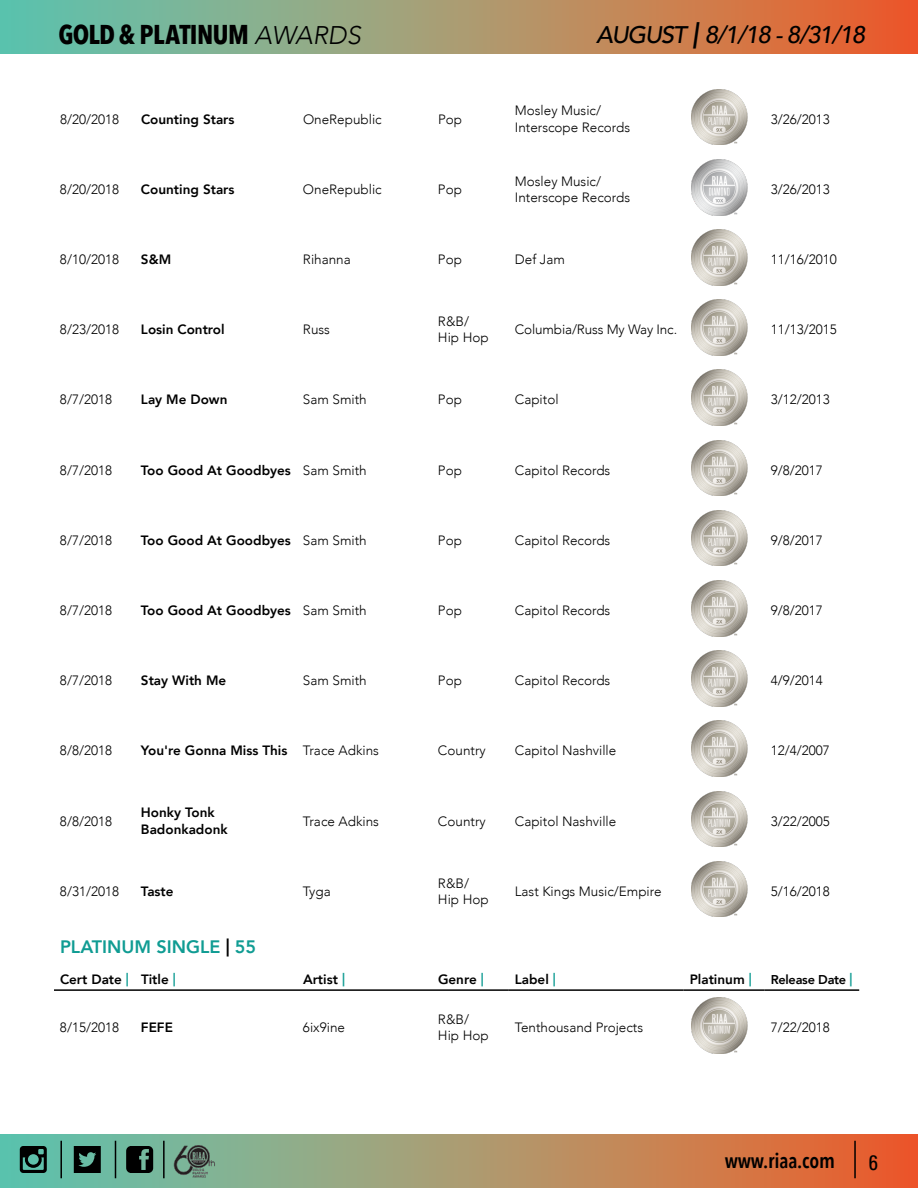
<style>
.page{position:relative;width:918px;height:1188px;background:#fff}
.page>*{position:absolute;margin:0;border:0;box-sizing:border-box;transform-origin:0 0}
.t1{font:700 condensed 27px "Avenir Next LT Pro";letter-spacing:-.02em;color:#000}
.t2{font:italic 500 24px "Avenir";letter-spacing:-.05em;color:#000}
.t3{font:600 21px "Avenir Next Condensed";letter-spacing:-.01em;color:#000}
.t4{font:condensed 21px "Univers LT Std";color:#000}
.t5{font:800 18px "Avenir";color:#109c93}
.t6{font:300 13.5px/16.2px "Avenir";color:#000}
.t7{font:800 13.5px/16.2px "Avenir";color:#000}
.t8{font:800 12.75px "Avenir";letter-spacing:-.02em;color:#000}
.s1{font-family:"Avenir";font-weight:300;font-style:italic;font-stretch:normal;font-size:25.5px}
.s2{font-size:34.5px}
.s3{font-weight:300}
.s4{color:#000}
.s5{color:#109c93}
.s6{font-size:13.5px;color:#109c93}
</style>
<div class="page">
<div style="left:0;top:1134px;width:918px;height:54px;background:linear-gradient(to right,#5eccb4,#f2622c)"></div>
<div style="left:0;top:0;width:918px;height:54px;background:linear-gradient(to right,#5eccb4,#f2622b)"></div>
<img style="left:173px;top:1138px;width:45px;height:42px">
<svg style="left:20px;top:1146px;width:27px;height:27px"></svg>
<svg style="left:74px;top:1146px;width:27px;height:27px"></svg>
<svg style="left:126px;top:1146px;width:27px;height:27px"></svg>
<hr style="left:60px;top:1141px;width:2px;height:37px;background:#000">
<hr style="left:115px;top:1141px;width:1px;height:37px;background:#000">
<hr style="left:163px;top:1141px;width:2px;height:37px;background:#000">
<hr style="left:854px;top:1141px;width:2px;height:37px;background:#000">
<hr style="left:54px;top:989px;width:81px;height:2px;background:#000">
<hr style="left:135px;top:989px;width:162px;height:2px;background:#000">
<hr style="left:297px;top:989px;width:135px;height:2px;background:#000">
<hr style="left:432px;top:989px;width:77px;height:2px;background:#000">
<hr style="left:509px;top:989px;width:175px;height:2px;background:#000">
<hr style="left:684px;top:989px;width:81px;height:2px;background:#000">
<hr style="left:765px;top:989px;width:94px;height:2px;background:#000">
<img style="left:691px;top:89px;width:57px;height:56px">
<img style="left:691px;top:159px;width:57px;height:56px">
<img style="left:691px;top:230px;width:57px;height:55px">
<img style="left:691px;top:300px;width:57px;height:55px">
<img style="left:691px;top:370px;width:57px;height:56px">
<img style="left:691px;top:440px;width:57px;height:56px">
<img style="left:691px;top:510px;width:57px;height:56px">
<img style="left:691px;top:581px;width:57px;height:55px">
<img style="left:691px;top:651px;width:57px;height:55px">
<img style="left:691px;top:721px;width:57px;height:56px">
<img style="left:691px;top:791px;width:57px;height:56px">
<img style="left:691px;top:861px;width:57px;height:56px">
<img style="left:691px;top:998px;width:57px;height:55px">
<h1 class="t1" style="left:59px;top:18px;width:304px">GOLD &amp; PLATINUM <span class="s1">AWARDS</span></h1>
<h2 class="t2" style="left:596px;top:20px;width:270px">AUGUST <span class="s2">|</span> 8/1/18 - 8/31/18</h2>
<p class="t6" style="left:60px;top:111px;width:61px">8/20/2018</p>
<p class="t7" style="left:141px;top:111px;width:95px">Counting Stars</p>
<p class="t6" style="left:303px;top:111px;width:80px">OneRepublic</p>
<p class="t6" style="left:438px;top:111px;width:26px">Pop</p>
<p class="t6" style="left:515px;top:103px;width:117px">Mosley Music/<br>Interscope Records</p>
<p class="t6" style="left:771px;top:111px;width:61px">3/26/2013</p>
<p class="t6" style="left:60px;top:181px;width:61px">8/20/2018</p>
<p class="t7" style="left:141px;top:181px;width:95px">Counting Stars</p>
<p class="t6" style="left:303px;top:181px;width:80px">OneRepublic</p>
<p class="t6" style="left:438px;top:181px;width:26px">Pop</p>
<p class="t6" style="left:515px;top:173px;width:117px">Mosley Music/<br>Interscope Records</p>
<p class="t6" style="left:771px;top:181px;width:61px">3/26/2013</p>
<p class="t6" style="left:60px;top:251px;width:61px">8/10/2018</p>
<p class="t7" style="left:141px;top:251px;width:32px">S&amp;M</p>
<p class="t6" style="left:303px;top:251px;width:49px">Rihanna</p>
<p class="t6" style="left:438px;top:251px;width:26px">Pop</p>
<p class="t6" style="left:515px;top:251px;width:52px">Def Jam</p>
<p class="t6" style="left:771px;top:251px;width:68px">11/16/2010</p>
<p class="t6" style="left:60px;top:321px;width:61px">8/23/2018</p>
<p class="t7" style="left:141px;top:321px;width:85px">Losin Control</p>
<p class="t6" style="left:303px;top:321px;width:29px">Russ</p>
<p class="t6" style="left:438px;top:313px;width:52px">R&amp;B/<br>Hip Hop</p>
<p class="t6" style="left:515px;top:321px;width:164px">Columbia/Russ My Way Inc.</p>
<p class="t6" style="left:771px;top:321px;width:68px">11/13/2015</p>
<p class="t6" style="left:60px;top:392px;width:54px">8/7/2018</p>
<p class="t7" style="left:141px;top:392px;width:88px">Lay Me Down</p>
<p class="t6" style="left:303px;top:392px;width:65px">Sam Smith</p>
<p class="t6" style="left:438px;top:392px;width:26px">Pop</p>
<p class="t6" style="left:515px;top:392px;width:45px">Capitol</p>
<p class="t6" style="left:771px;top:392px;width:61px">3/12/2013</p>
<p class="t6" style="left:60px;top:462px;width:54px">8/7/2018</p>
<p class="t7" style="left:141px;top:462px;width:227px">Too Good At Goodbyes <span class="s3">Sam Smith</span></p>
<p class="t6" style="left:438px;top:462px;width:26px">Pop</p>
<p class="t6" style="left:515px;top:462px;width:97px">Capitol Records</p>
<p class="t6" style="left:771px;top:462px;width:54px">9/8/2017</p>
<p class="t6" style="left:60px;top:532px;width:54px">8/7/2018</p>
<p class="t7" style="left:141px;top:532px;width:227px">Too Good At Goodbyes <span class="s3">Sam Smith</span></p>
<p class="t6" style="left:438px;top:532px;width:26px">Pop</p>
<p class="t6" style="left:515px;top:532px;width:97px">Capitol Records</p>
<p class="t6" style="left:771px;top:532px;width:54px">9/8/2017</p>
<p class="t6" style="left:60px;top:602px;width:54px">8/7/2018</p>
<p class="t7" style="left:141px;top:602px;width:227px">Too Good At Goodbyes <span class="s3">Sam Smith</span></p>
<p class="t6" style="left:438px;top:602px;width:26px">Pop</p>
<p class="t6" style="left:515px;top:602px;width:97px">Capitol Records</p>
<p class="t6" style="left:771px;top:602px;width:54px">9/8/2017</p>
<p class="t6" style="left:60px;top:672px;width:54px">8/7/2018</p>
<p class="t7" style="left:141px;top:672px;width:87px">Stay With Me</p>
<p class="t6" style="left:303px;top:672px;width:65px">Sam Smith</p>
<p class="t6" style="left:438px;top:672px;width:26px">Pop</p>
<p class="t6" style="left:515px;top:672px;width:97px">Capitol Records</p>
<p class="t6" style="left:771px;top:672px;width:54px">4/9/2014</p>
<p class="t6" style="left:60px;top:743px;width:54px">8/8/2018</p>
<p class="t7" style="left:141px;top:743px;width:240px">You're Gonna Miss This <span class="s3">Trace Adkins</span></p>
<p class="t6" style="left:438px;top:743px;width:49px">Country</p>
<p class="t6" style="left:515px;top:743px;width:103px">Capitol Nashville</p>
<p class="t6" style="left:771px;top:743px;width:61px">12/4/2007</p>
<p class="t6" style="left:60px;top:813px;width:54px">8/8/2018</p>
<p class="t7" style="left:141px;top:805px;width:88px">Honky Tonk<br>Badonkadonk</p>
<p class="t6" style="left:303px;top:813px;width:78px">Trace Adkins</p>
<p class="t6" style="left:438px;top:813px;width:49px">Country</p>
<p class="t6" style="left:515px;top:813px;width:103px">Capitol Nashville</p>
<p class="t6" style="left:771px;top:813px;width:61px">3/22/2005</p>
<p class="t6" style="left:60px;top:883px;width:61px">8/31/2018</p>
<p class="t7" style="left:141px;top:883px;width:34px">Taste</p>
<p class="t6" style="left:303px;top:883px;width:29px">Tyga</p>
<p class="t6" style="left:438px;top:875px;width:52px">R&amp;B/<br>Hip Hop</p>
<p class="t6" style="left:515px;top:883px;width:148px">Last Kings Music/Empire</p>
<p class="t6" style="left:771px;top:883px;width:61px">5/16/2018</p>
<h3 class="t5" style="left:60px;top:933px;width:198px">PLATINUM SINGLE <span class="s4">|</span> 55</h3>
<p class="t7" style="left:60px;top:971px;width:117px">Cert Date <span class="s5">|</span> Title <span class="s5">|</span></p>
<p class="t7" style="left:303px;top:971px;width:44px">Artist <span class="s5">|</span></p>
<p class="t7" style="left:438px;top:971px;width:47px">Genre <span class="s5">|</span></p>
<p class="t7" style="left:515px;top:971px;width:43px">Label <span class="s5">|</span></p>
<p class="t7" style="left:690px;top:971px;width:64px">Platinum <span class="s5">|</span></p>
<p class="t8" style="left:771px;top:970px;width:83px">Release Date <span class="s6">|</span></p>
<p class="t6" style="left:60px;top:1019px;width:61px">8/15/2018</p>
<p class="t7" style="left:141px;top:1019px;width:33px">FEFE</p>
<p class="t6" style="left:303px;top:1019px;width:44px">6ix9ine</p>
<p class="t6" style="left:438px;top:1011px;width:52px">R&amp;B/<br>Hip Hop</p>
<p class="t6" style="left:515px;top:1019px;width:130px">Tenthousand Projects</p>
<p class="t6" style="left:771px;top:1019px;width:61px">7/22/2018</p>
<h3 class="t3" style="left:725px;top:1142px;width:112px">www.riaa.com</h3>
<h3 class="t4" style="left:869px;top:1149px;width:11px">6</h3>
</div>
